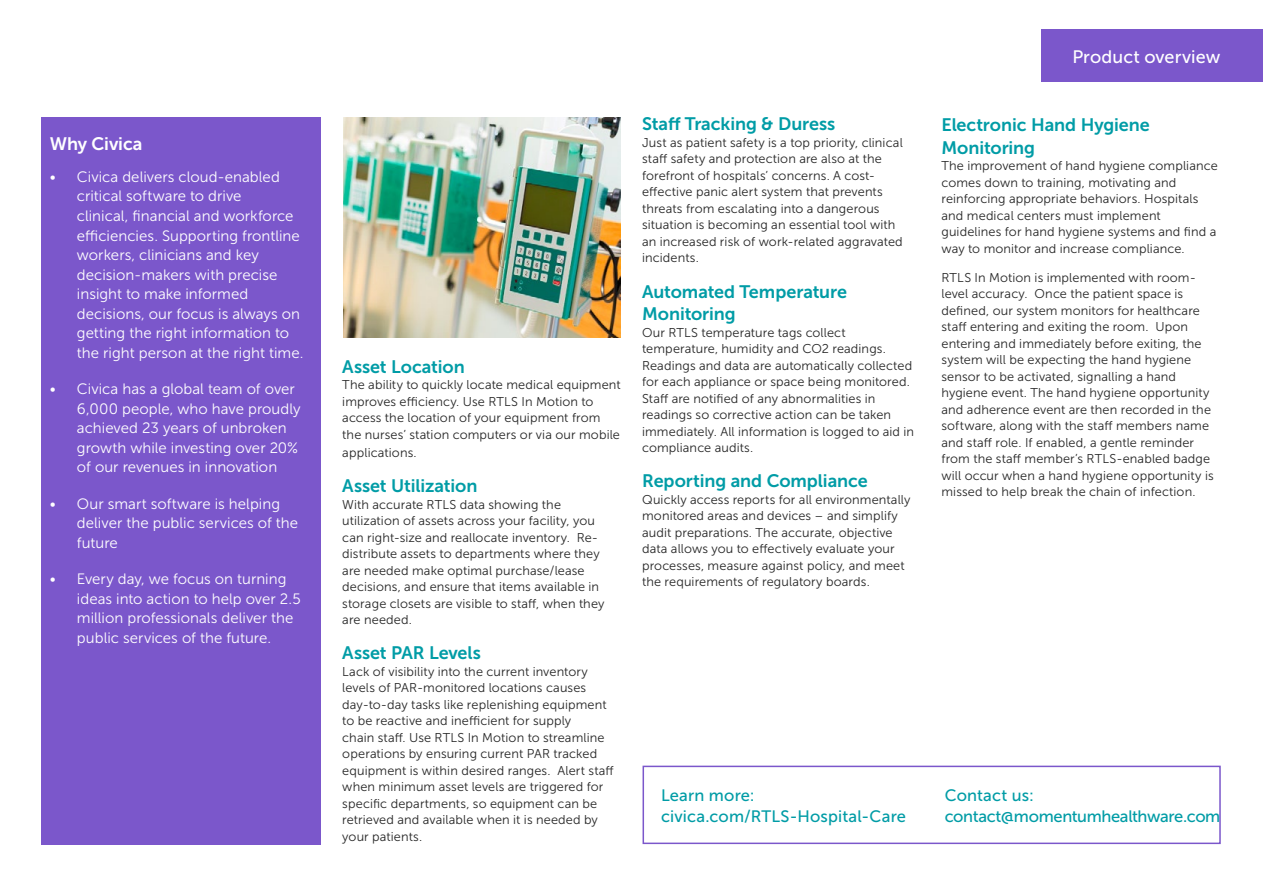
<style>
.page{position:relative;width:1263px;height:893px;background:#fff}
.page>*{position:absolute;margin:0;border:0;box-sizing:border-box;transform-origin:0 0}
.t1{font:18px/22.5px "Museo Sans 700";letter-spacing:-.005em;color:#009ca6}
.t2{font:18px "Museo Sans 500";letter-spacing:.005em;color:#fff}
.t3{font:18px "Museo Sans 700";letter-spacing:-.005em;color:#fff}
.t4{font:16.5px/21px "Museo Sans 500";letter-spacing:-.02em;color:#009ca6}
.t5{font:16.5px/21px "Museo Sans 500";letter-spacing:.005em;color:#009ca6}
.t6{font:15px/19.5px "Museo Sans 300";color:#fff}
.t7{font:12.75px/16.5px "Museo Sans 300";letter-spacing:.01em;color:#262626}
</style>
<div class="page">
<div style="left:1042px;top:30px;width:221px;height:52px;background:#7b57cb"></div>
<div style="left:41px;top:117px;width:279px;height:727px;background:#7b57cb"></div>
<div style="left:642px;top:766px;width:579px;height:78px;border:2px solid #7b57cb"></div>
<img style="left:343px;top:118px;width:277px;height:219px">
<h1 class="t3" style="left:50px;top:133px;width:94px">Why Civica</h1>
<p class="t6" style="left:77px;top:167px;width:228px;text-indent:-27px">• Civica delivers cloud-enabled critical software to drive<br>clinical, financial and workforce efficiencies. Supporting frontline workers, clinicians and key decision-makers with precise insight to make informed decisions, our focus is always on getting the right information to the right person at the right time.</p>
<p class="t6" style="left:77px;top:379px;width:225px;text-indent:-27px">• Civica has a global team of over<br>6,000 people, who have proudly achieved 23 years of unbroken growth while investing over 20% of our revenues in innovation</p>
<p class="t6" style="left:77px;top:494px;width:223px;text-indent:-27px">• Our smart software is helping deliver the public services of the future</p>
<p class="t6" style="left:77px;top:569px;width:225px;text-indent:-27px">• Every day, we focus on turning ideas into action to help over 2.5 million professionals deliver the public services of the future.</p>
<h1 class="t1" style="left:342px;top:355px;width:124px">Asset Location</h1>
<p class="t7" style="left:342px;top:377px;width:280px">The ability to quickly locate medical equipment improves efficiency. Use RTLS In Motion to access the location of your equipment from the nurses’ station computers or via our mobile</p>
<p class="t7" style="left:342px;top:444px;width:76px">applications.</p>
<h1 class="t1" style="left:342px;top:475px;width:137px">Asset Utilization</h1>
<p class="t7" style="left:342px;top:496px;width:264px">With accurate RTLS data showing the utilization of assets across your facility, you can right-size and reallocate inventory. Re&shy;distribute assets to departments where they are needed make optimal purchase/lease decisions, and ensure that items available in storage closets are visible to staff, when they are needed.</p>
<h1 class="t1" style="left:342px;top:642px;width:140px">Asset PAR Levels</h1>
<p class="t7" style="left:342px;top:663px;width:273px">Lack of visibility into the current inventory levels of PAR-monitored locations causes day-to-day tasks like replenishing equipment to be reactive and inefficient for supply<br>chain staff. Use RTLS In Motion to streamline operations by ensuring current PAR tracked equipment is within desired ranges. Alert staff when minimum asset levels are triggered for specific departments, so equipment can be retrieved and available when it is needed by your patients.</p>
<h1 class="t1" style="left:642px;top:113px;width:195px">Staff Tracking &amp; Duress</h1>
<p class="t7" style="left:642px;top:134px;width:262px">Just as patient safety is a top priority, clinical staff safety and protection are also at the forefront of hospitals’ concerns. A cost&shy;effective panic alert system that prevents threats from escalating into a dangerous situation is becoming an essential tool with an increased risk of work-related aggravated incidents.</p>
<h1 class="t1" style="left:642px;top:280px;width:206px">Automated Temperature<br>Monitoring</h1>
<p class="t7" style="left:642px;top:324px;width:273px">Our RTLS temperature tags collect temperature, humidity and CO2 readings.<br>Readings and data are automatically collected for each appliance or space being monitored.<br>Staff are notified of any abnormalities in readings so corrective action can be taken immediately. All information is logged to aid in compliance audits.</p>
<h1 class="t1" style="left:642px;top:470px;width:227px">Reporting and Compliance</h1>
<p class="t7" style="left:642px;top:491px;width:270px">Quickly access reports for all environmentally monitored areas and devices – and simplify audit preparations. The accurate, objective data allows you to effectively evaluate your processes, measure against policy, and meet the requirements of regulatory boards.</p>
<h1 class="t2" style="left:1072px;top:47px;width:150px">Product overview</h1>
<h1 class="t1" style="left:941px;top:114px;width:210px">Electronic Hand Hygiene<br>Monitoring</h1>
<p class="t7" style="left:941px;top:158px;width:278px">The improvement of hand hygiene compliance comes down to training, motivating and reinforcing appropriate behaviors. Hospitals and medical centers must implement guidelines for hand hygiene systems and find a way to monitor and increase compliance.</p>
<p class="t7" style="left:941px;top:269px;width:274px">RTLS In Motion is implemented with room&shy;level accuracy. Once the patient space is defined, our system monitors for healthcare staff entering and exiting the room. Upon entering and immediately before exiting, the system will be expecting the hand hygiene sensor to be activated, signalling a hand hygiene event. The hand hygiene opportunity and adherence event are then recorded in the software, along with the staff members name and staff role. If enabled, a gentle reminder from the staff member’s RTLS-enabled badge will occur when a hand hygiene opportunity is missed to help break the chain of infection.</p>
<p class="t5" style="left:661px;top:784px;width:246px">Learn more: civica.com/RTLS-Hospital-Care</p>
<p class="t4" style="left:945px;top:784px;width:277px">Contact us: contact@momentumhealthware.com</p>
</div>
